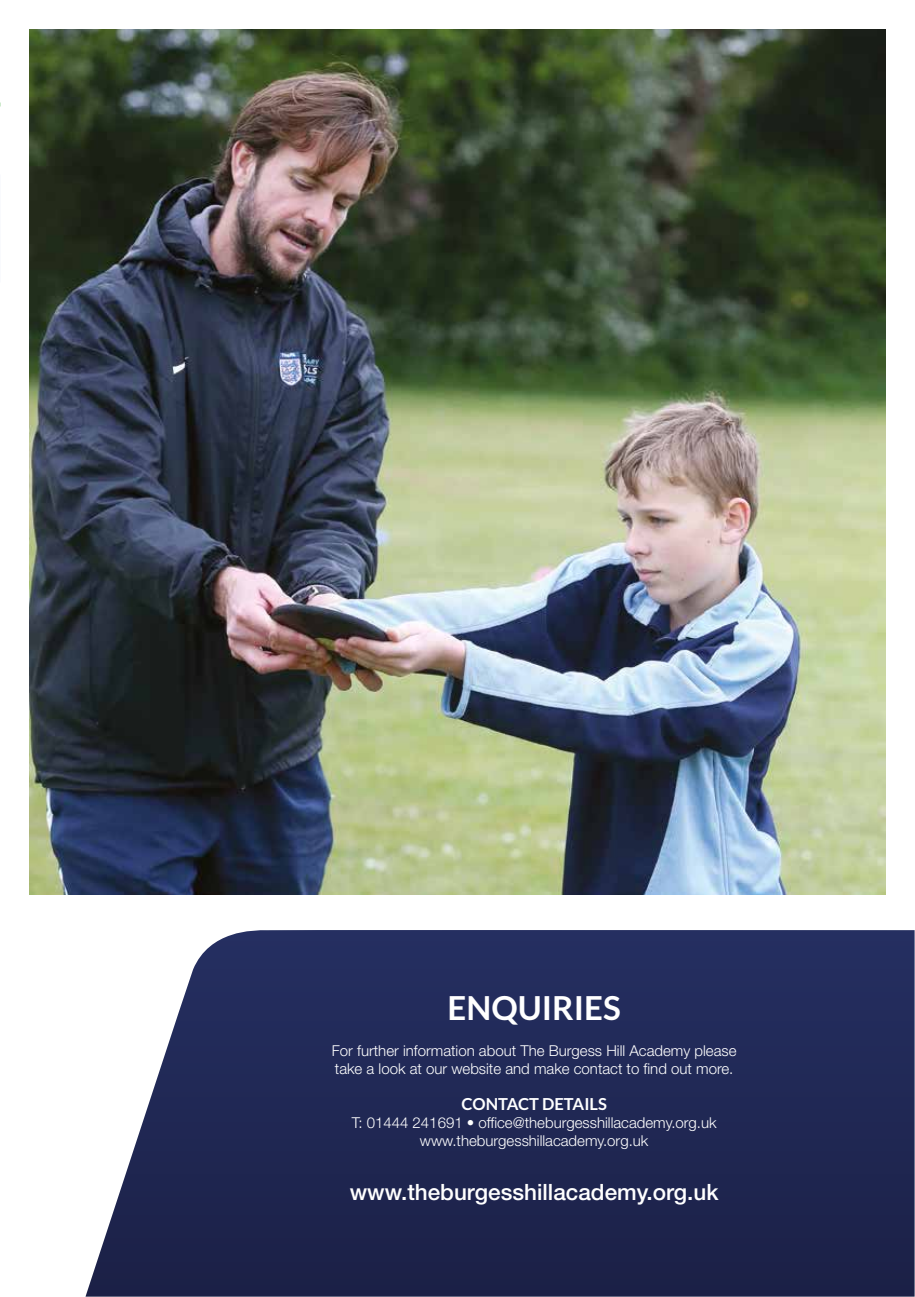
<style>
.page{position:relative;width:915px;height:1297px;background:#fff}
.page>*{position:absolute;margin:0;border:0;box-sizing:border-box;transform-origin:0 0}
.t1{font:700 33px "Lato";color:#fff}
.t2{font:500 22.5px "Helvetica Neue LT Std";color:#fff}
.t3{font:700 16.5px "Lato";color:#fff}
.t4{font:300 15px/18px "Helvetica Neue LT Std";color:#fff}
</style>
<div class="page">
<img style="left:30px;top:30px;width:854px;height:864px">
<svg style="left:85px;top:930px;width:829px;height:367px;background:#303760"></svg>
<h1 class="t1" style="left:447px;top:989px;width:175px">ENQUIRIES</h1>
<p class="t4" style="left:332px;top:1041px;width:406px">For further information about The Burgess Hill Academy please take a look at our website and make contact to find out more.</p>
<p class="t3" style="left:461px;top:1095px;width:147px">CONTACT DETAILS</p>
<p class="t4" style="left:351px;top:1113px;width:366px;text-align:center">T: 01444 241691 • office@theburgesshillacademy.org.uk www.theburgesshillacademy.org.uk</p>
<h2 class="t2" style="left:349px;top:1179px;width:370px">www.theburgesshillacademy.org.uk</h2>
</div>
